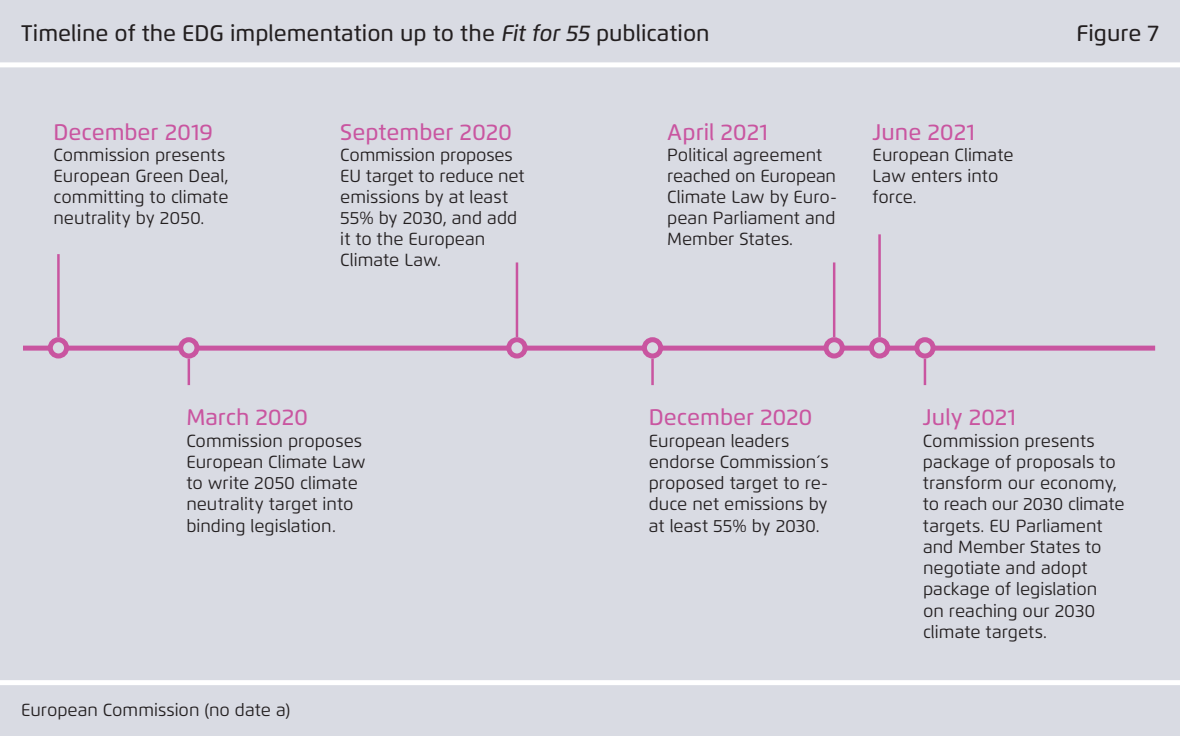
<style>
.page{position:relative;width:1180px;height:736px;background:#fff}
.page>*{position:absolute;margin:0;border:0;box-sizing:border-box;transform-origin:0 0}
.t1{font:500 22.5px "Flexo";color:#c955a0}
.t2{font:500 22.5px "Flexo";color:#231f20}
.t3{font:17.5px/21.2px "Flexo";color:#231f20}
.s1{font-style:italic}
</style>
<div class="page">
<div style="left:0;top:0;width:1180px;height:735px;background:#d9dbe3"></div>
<div style="left:0;top:679px;width:1180px;height:5px;background:#fff"></div>
<div style="left:0;top:62px;width:1180px;height:5px;background:#fff"></div>
<div style="left:23px;top:345px;width:1132px;height:5px;background:#c955a0"></div>
<div style="left:50px;top:339px;width:17px;height:17px;background:#d9dbe3;border-radius:50%"></div>
<div style="left:48px;top:337px;width:21px;height:21px;border:5px solid #c955a0;border-radius:50%"></div>
<div style="left:181px;top:339px;width:16px;height:17px;background:#d9dbe3;border-radius:50%"></div>
<div style="left:178px;top:337px;width:21px;height:21px;border:5px solid #c955a0;border-radius:50%"></div>
<div style="left:509px;top:339px;width:16px;height:17px;background:#d9dbe3;border-radius:50%"></div>
<div style="left:506px;top:337px;width:22px;height:21px;border:5px solid #c955a0;border-radius:50%"></div>
<div style="left:644px;top:339px;width:17px;height:17px;background:#d9dbe3;border-radius:50%"></div>
<div style="left:642px;top:337px;width:21px;height:21px;border:5px solid #c955a0;border-radius:50%"></div>
<div style="left:826px;top:339px;width:16px;height:17px;background:#d9dbe3;border-radius:50%"></div>
<div style="left:823px;top:337px;width:22px;height:21px;border:5px solid #c955a0;border-radius:50%"></div>
<div style="left:871px;top:339px;width:17px;height:17px;background:#d9dbe3;border-radius:50%"></div>
<div style="left:869px;top:337px;width:21px;height:21px;border:5px solid #c955a0;border-radius:50%"></div>
<div style="left:917px;top:339px;width:16px;height:17px;background:#d9dbe3;border-radius:50%"></div>
<div style="left:914px;top:337px;width:22px;height:21px;border:5px solid #c955a0;border-radius:50%"></div>
<hr style="left:878px;top:234px;width:3px;height:103px;background:#c955a0">
<hr style="left:833px;top:262px;width:2px;height:75px;background:#c955a0">
<hr style="left:516px;top:262px;width:2px;height:75px;background:#c955a0">
<hr style="left:924px;top:358px;width:2px;height:27px;background:#c955a0">
<hr style="left:651px;top:358px;width:3px;height:27px;background:#c955a0">
<hr style="left:188px;top:358px;width:2px;height:27px;background:#c955a0">
<hr style="left:57px;top:254px;width:3px;height:83px;background:#c955a0">
<p class="t2" style="left:21px;top:19px;width:690px">Timeline of the EDG implementation up to the <span class="s1">Fit for 55</span> publication</p>
<p class="t1" style="left:53px;top:118px;width:161px">December 2019</p>
<p class="t3" style="left:53px;top:144px;width:177px">Commission presents<br>European Green Deal, committing to climate neutrality by 2050.</p>
<p class="t1" style="left:340px;top:118px;width:173px">September 2020</p>
<p class="t3" style="left:340px;top:144px;width:186px">Commission proposes<br>EU target to reduce net emissions by at least<br>55% by 2030, and add it to the European<br>Climate Law.</p>
<p class="t1" style="left:667px;top:118px;width:102px">April 2021</p>
<p class="t3" style="left:667px;top:144px;width:171px">Political agreement reached on European<br>Climate Law by Euro&shy;pean Parliament and<br>Member States.</p>
<p class="t1" style="left:873px;top:118px;width:104px">June 2021</p>
<p class="t3" style="left:873px;top:144px;width:142px">European Climate<br>Law enters into force.</p>
<p class="t2" style="left:1076px;top:19px;width:84px">Figure 7</p>
<p class="t1" style="left:186px;top:403px;width:123px">March 2020</p>
<p class="t3" style="left:186px;top:429px;width:181px">Commission proposes<br>European Climate Law to write 2050 climate neutrality target into binding legislation.</p>
<p class="t3" style="left:21px;top:699px;width:271px">European Commission (no date a)</p>
<p class="t1" style="left:649px;top:403px;width:165px">December 2020</p>
<p class="t3" style="left:649px;top:429px;width:181px">European leaders endorse Commission´s proposed target to re&shy;duce net emissions by at least 55% by 2030.</p>
<p class="t1" style="left:923px;top:403px;width:94px">July 2021</p>
<p class="t3" style="left:923px;top:429px;width:203px">Commission presents package of proposals to transform our economy, to reach our 2030 climate targets. EU Parliament and Member States to negotiate and adopt package of legislation<br>on reaching our 2030 climate targets.</p>
</div>
